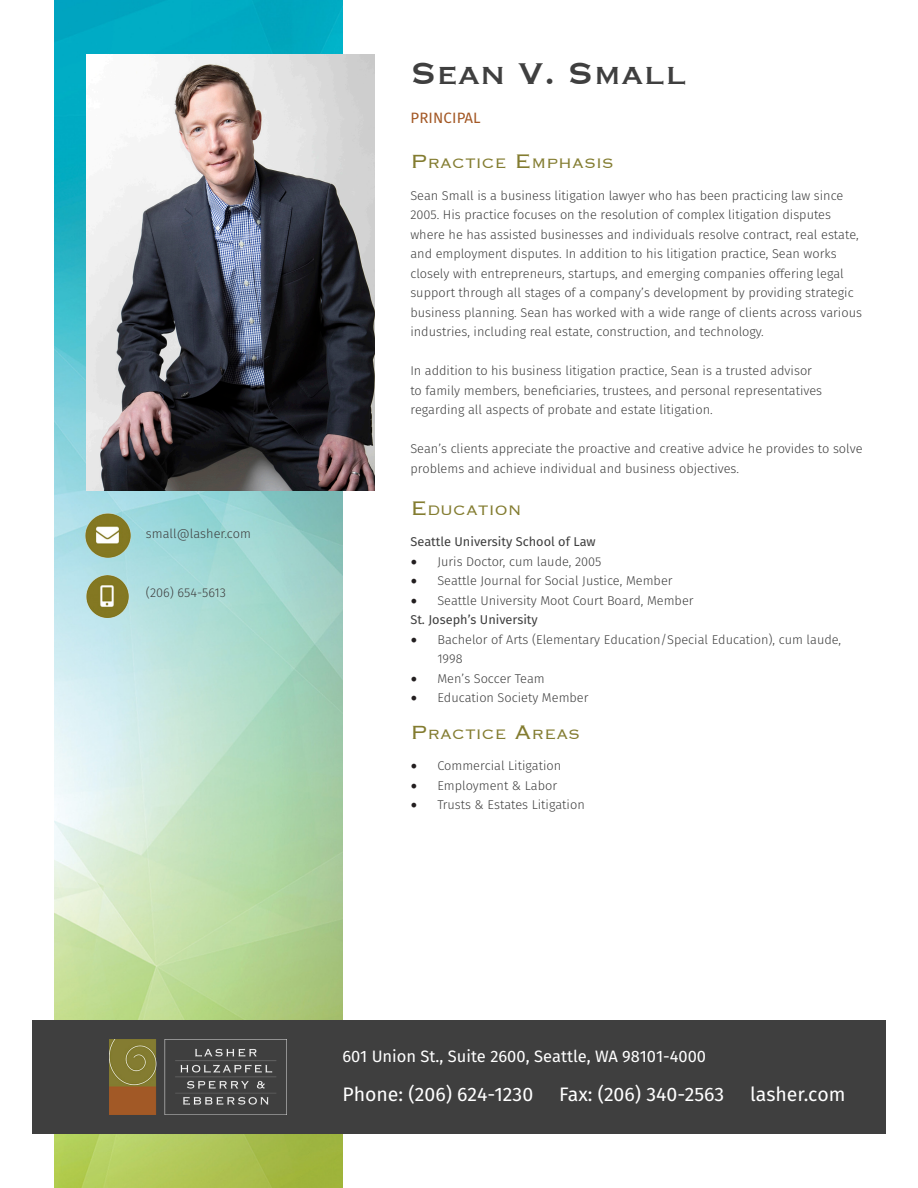
<style>
.page{position:relative;width:918px;height:1188px;background:#fff}
.page>*{position:absolute;margin:0;border:0;box-sizing:border-box;transform-origin:0 0}
.Attorney_Name{font:39px "Copperplate";color:#3f3f3f}
.t1{font:19.5px "Fira Sans";color:#fff}
.t2{font:300 17.85px "Copperplate";color:#837c30}
.t3{font:16.5px "Fira Sans";color:#fff}
.Job_Title{font:15px "Fira Sans";letter-spacing:.01em;color:#a35825}
.t4{font:300 12.75px/19.5px "Fira Sans";color:#3f3f3f}
.t5{font:12.75px "Fira Sans";color:#3f3f3f}
.s1{font-size:25.5px}
.s2{font-family:"Minion Pro";font-weight:400;font-size:18px;color:#231f20}
</style>
<div class="page">
<img style="left:54px;top:0;width:288px;height:1188px">
<div style="left:32px;top:1020px;width:854px;height:114px;background:#3f3f3f"></div>
<img style="left:110px;top:1040px;width:176px;height:75px">
<img style="left:86px;top:54px;width:289px;height:436px">
<img style="left:86px;top:513px;width:45px;height:45px">
<img style="left:86px;top:576px;width:42px;height:41px">
<p class="t4" style="left:146px;top:524px;width:106px">small@lasher.com</p>
<p class="t4" style="left:146px;top:583px;width:81px">(206) 654-5613</p>
<p class="Attorney_Name" style="left:410px;top:48px;width:278px">Sean V. Small</p>
<p class="Job_Title" style="left:410px;top:108px;width:72px">PRINCIPAL</p>
<p class="t2" style="left:410px;top:152px;width:205px"><span class="s1">P</span>ractice <span class="s1">E</span> mphasis</p>
<p class="t4" style="left:410px;top:186px;width:453px">Sean Small is a business litigation lawyer who has been practicing law since 2005. His practice focuses on the resolution of complex litigation disputes where he has assisted businesses and individuals resolve contract, real estate, and employment disputes. In addition to his litigation practice, Sean works closely with entrepreneurs, startups, and emerging companies offering legal support through all stages of a company’s development by providing strategic business planning. Sean has worked with a wide range of clients across various industries, including real estate, construction, and technology.</p>
<p class="t4" style="left:410px;top:361px;width:413px">In addition to his business litigation practice, Sean is a trusted advisor to family members, beneficiaries, trustees, and personal representatives regarding all aspects of probate and estate litigation.</p>
<p class="t4" style="left:410px;top:439px;width:454px">Sean’s clients appreciate the proactive and creative advice he provides to solve problems and achieve individual and business objectives.</p>
<p class="t2" style="left:410px;top:498px;width:113px"><span class="s1">E</span> ducation</p>
<p class="t5" style="left:410px;top:533px;width:187px">Seattle University School of Law</p>
<p class="t4" style="left:410px;top:552px;width:193px"><span class="s2">•</span> Juris Doctor, cum laude, 2005</p>
<p class="t4" style="left:410px;top:571px;width:264px"><span class="s2">•</span> Seattle Journal for Social Justice, Member</p>
<p class="t4" style="left:410px;top:591px;width:285px"><span class="s2">•</span> Seattle University Moot Court Board, Member</p>
<p class="t5" style="left:410px;top:611px;width:129px">St. Joseph’s University</p>
<p class="t4" style="left:437px;top:630px;width:405px;text-indent:-27px"><span class="s2">•</span> Bachelor of Arts (Elementary Education/Special Education), cum laude,<br>1998</p>
<p class="t4" style="left:410px;top:669px;width:136px"><span class="s2">•</span> Men’s Soccer Team</p>
<p class="t4" style="left:410px;top:688px;width:180px"><span class="s2">•</span> Education Society Member</p>
<p class="t2" style="left:410px;top:723px;width:171px"><span class="s1">P</span>ractice <span class="s1">A</span>reas</p>
<p class="t4" style="left:410px;top:756px;width:152px"><span class="s2">•</span> Commercial Litigation</p>
<p class="t4" style="left:410px;top:776px;width:148px"><span class="s2">•</span> Employment &amp; Labor</p>
<p class="t4" style="left:410px;top:795px;width:176px"><span class="s2">•</span> Trusts &amp; Estates Litigation</p>
<p class="t3" style="left:342px;top:1045px;width:365px">601 Union St., Suite 2600, Seattle, WA 98101-4000</p>
<p class="t1" style="left:342px;top:1080px;width:192px">Phone: (206) 624-1230</p>
<p class="t1" style="left:559px;top:1080px;width:167px">Fax: (206) 340-2563</p>
<p class="t1" style="left:750px;top:1080px;width:97px">lasher.com</p>
</div>
